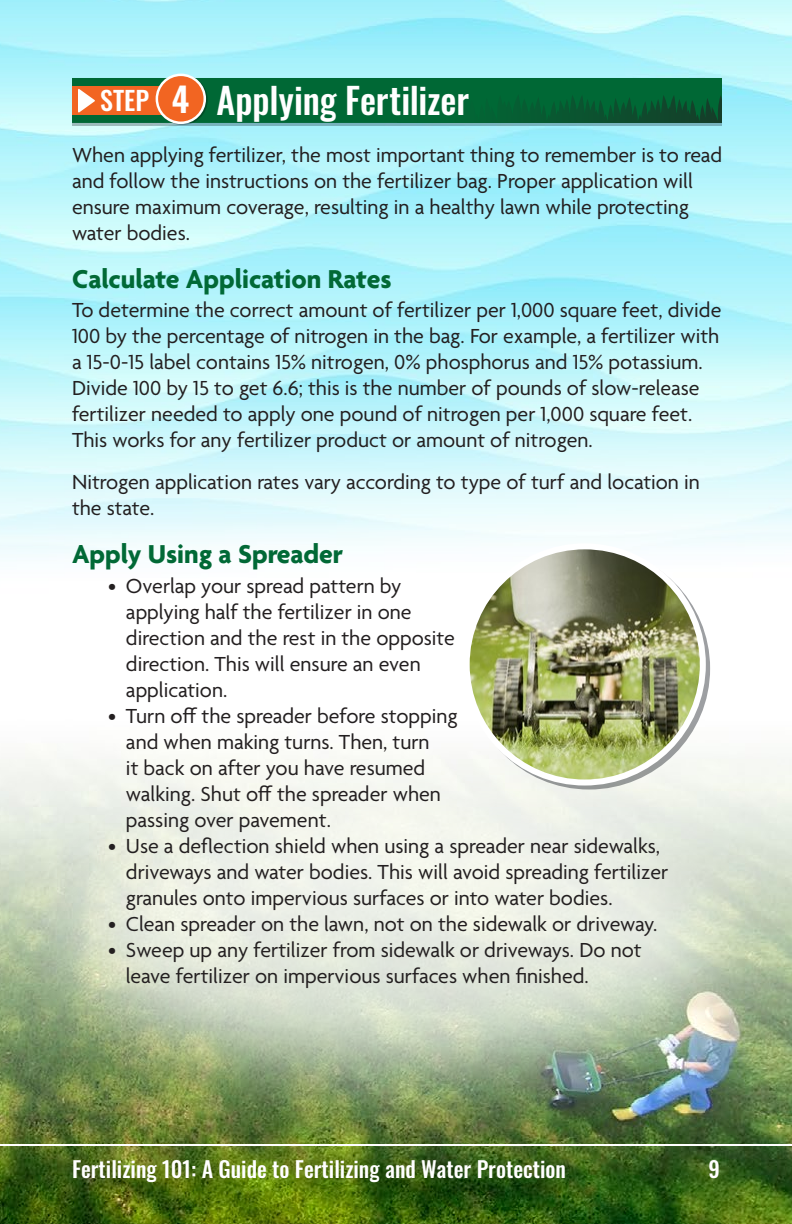
<style>
.page{position:relative;width:792px;height:1224px;background:#fff}
.page>*{position:absolute;margin:0;border:0;box-sizing:border-box;transform-origin:0 0}
.t1{font:500 36px "Oswald";letter-spacing:-.005em;color:#fff}
.t2{font:700 28px "Agenda";color:#016936}
.t3{font:22px/26px "Agenda";color:#231f20}
.t4{font:500 22px "Oswald";color:#fff}
.s1{font-size:26px}
.s2{font-weight:600;font-size:33.8px}
</style>
<div class="page">
<img style="left:0;top:643px;width:792px;height:581px">
<img style="left:0;top:717px;width:792px;height:447px">
<svg style="left:72px;top:123px;width:650px;height:3px;background:#7cb3bc"></svg>
<svg style="left:156px;top:74px;width:50px;height:50px"></svg>
<svg style="left:72px;top:78px;width:650px;height:45px;background:#266735"></svg>
<img style="left:467px;top:549px;width:236px;height:234px">
<div style="left:464px;top:543px;width:242px;height:243px;border:6px solid #fff;border-radius:50%"></div>
<h1 class="t1" style="left:100px;top:82px;width:371px"><span class="s1">STEP</span> <span class="s2">4</span> Applying Fertilizer</h1>
<p class="t3" style="left:72px;top:143px;width:652px">When applying fertilizer, the most important thing to remember is to read and follow the instructions on the fertilizer bag. Proper application will ensure maximum coverage, resulting in a healthy lawn while protecting water bodies.</p>
<p class="t2" style="left:72px;top:264px;width:321px">Calculate Application Rates</p>
<p class="t3" style="left:72px;top:299px;width:651px">To determine the correct amount of fertilizer per 1,000 square feet, divide 100 by the percentage of nitrogen in the bag. For example, a fertilizer with a 15-0-15 label contains 15% nitrogen, 0% phosphorus and 15% potassium.<br>Divide 100 by 15 to get 6.6; this is the number of pounds of slow-release fertilizer needed to apply one pound of nitrogen per 1,000 square feet.<br>This works for any fertilizer product or amount of nitrogen.</p>
<p class="t3" style="left:72px;top:471px;width:629px">Nitrogen application rates vary according to type of turf and location in the state.</p>
<p class="t2" style="left:72px;top:539px;width:273px">Apply Using a Spreader</p>
<p class="t3" style="left:126px;top:574px;width:330px;text-indent:-18px">• Overlap your spread pattern by applying half the fertilizer in one direction and the rest in the opposite direction. This will ensure an even application.</p>
<p class="t3" style="left:126px;top:704px;width:333px;text-indent:-18px">• Turn off the spreader before stopping and when making turns. Then, turn<br>it back on after you have resumed walking. Shut off the spreader when passing over pavement.</p>
<p class="t3" style="left:126px;top:834px;width:544px;text-indent:-18px">• Use a deflection shield when using a spreader near sidewalks, driveways and water bodies. This will avoid spreading fertilizer granules onto impervious surfaces or into water bodies.</p>
<p class="t3" style="left:108px;top:912px;width:551px">• Clean spreader on the lawn, not on the sidewalk or driveway.</p>
<p class="t3" style="left:126px;top:938px;width:517px;text-indent:-18px">• Sweep up any fertilizer from sidewalk or driveways. Do not leave fertilizer on impervious surfaces when finished.</p>
<p class="t4" style="left:72px;top:1158px;width:496px">Fertilizing 101: A Guide to Fertilizing and Water Protection</p>
<p class="t4" style="left:709px;top:1158px;width:13px">9</p>
</div>
